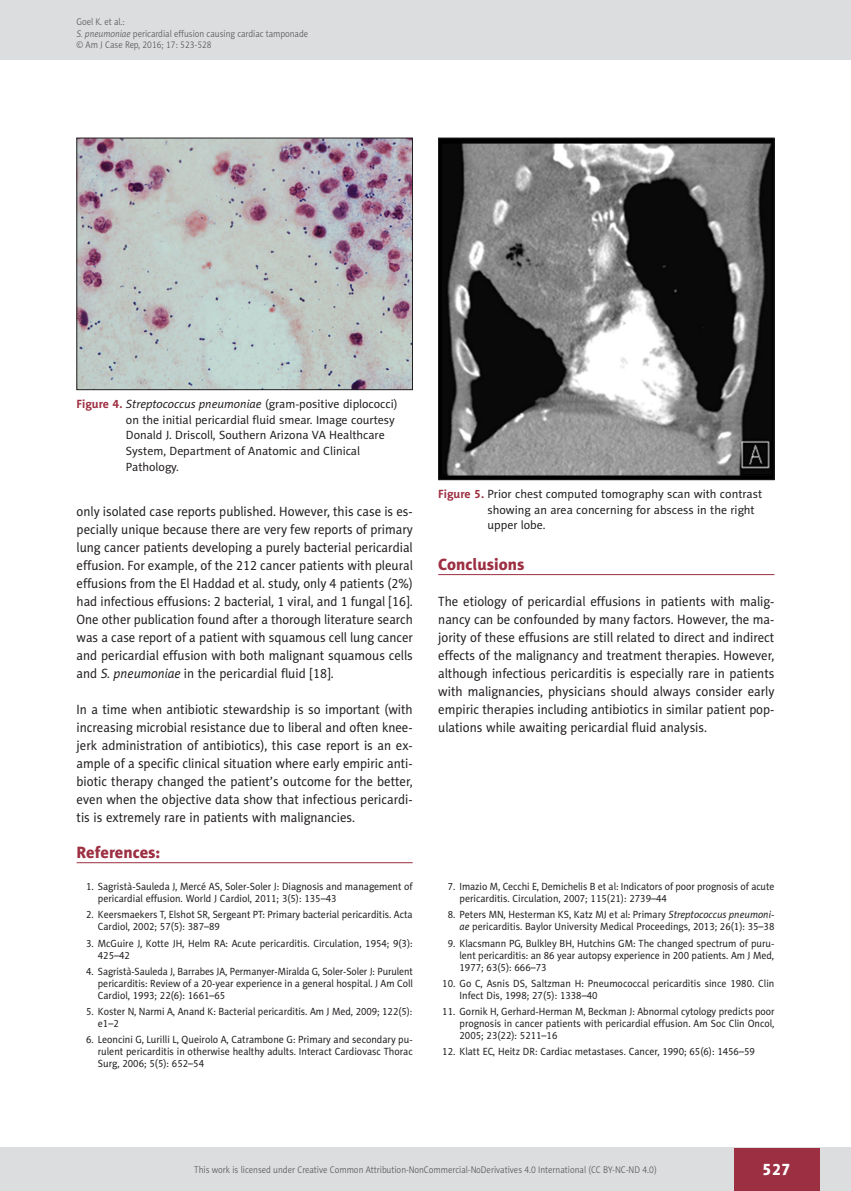
<style>
.page{position:relative;width:851px;height:1191px;background:#fff}
.page>*{position:absolute;margin:0;border:0;box-sizing:border-box;transform-origin:0 0}
.AJCR_Headline_1{font:16.5px "Naomi Sans EFN Heavy";color:#9d2f42}
.AJCR_Referencje_Tytu{font:16.5px "Naomi Sans EFN Heavy";color:#9d2f42}
.t1{font:16.5px "Naomi Sans EFN Heavy";color:#fff}
.AJCR_Body{font:13.5px/18px "Naomi Sans EFN";color:#231f20;text-align:justify;scale:.95 1}
.AJCR_Rycina_tytul{font:12px/15.8px "Naomi Sans EFN";color:#231f20}
.AJCR_Referencje_punk{font:10.5px/12px "Naomi Sans EFN";color:#231f20;scale:.95 1}
.AJCR_Referencje_punk-2{font:10.5px/12px "Naomi Sans EFN";color:#231f20;scale:.94 1}
.AJCR_Referencje_punk-3{font:10.5px/12px "Naomi Sans EFN";color:#231f20;text-align:justify;scale:.93 1}
.t2{font:9.75px/11.2px "Naomi Sans EFN Light";color:#57585a;scale:.9 1}
.s1{font-style:italic}
.s2{font-weight:700;color:#9d2f42}
</style>
<div class="page">
<img style="left:79px;top:140px;width:331px;height:248px">
<div style="left:77px;top:138px;width:335px;height:252px;border:1px solid #231f20"></div>
<img style="left:440px;top:140px;width:332px;height:338px">
<div style="left:438px;top:138px;width:336px;height:342px;border:1px solid #231f20"></div>
<hr style="left:438px;top:574px;width:336px;height:1px;background:#9d2f42">
<hr style="left:77px;top:862px;width:335px;height:1px;background:#9d2f42">
<div style="left:0;top:1148px;width:850px;height:43px;background:#dcdddf"></div>
<div style="left:733px;top:1147px;width:86px;height:43px;background:#9d2f42"></div>
<div style="left:0;top:0;width:850px;height:60px;background:#dcdddf"></div>
<p class="t2" style="left:77px;top:16px;width:259px">Goel K. et al.:<br><span class="s1">S. pneumoniae</span> pericardial effusion causing cardiac tamponade © Am J Case Rep, 2016; 17: 523-528</p>
<p class="AJCR_Rycina_tytul" style="left:126px;top:396px;width:273px;text-indent:-49px"><span class="s2">Figure 4.</span> <span class="s1">Streptococcus pneumoniae</span> (gram-positive diplococci) on the initial pericardial fluid smear. Image courtesy Donald J. Driscoll, Southern Arizona VA Healthcare System, Department of Anatomic and Clinical Pathology.</p>
<p class="AJCR_Body" style="left:77px;top:502px;width:355px">only isolated case reports published. However, this case is es&shy;pecially unique because there are very few reports of primary lung cancer patients developing a purely bacterial pericardial effusion. For example, of the 212 cancer patients with pleural effusions from the El Haddad et al. study, only 4 patients (2%) had infectious effusions: 2 bacterial, 1 viral, and 1 fungal [16].<br>One other publication found after a thorough literature search was a case report of a patient with squamous cell lung cancer and pericardial effusion with both malignant squamous cells and <span class="s1">S. pneumoniae</span> in the pericardial fluid [18].</p>
<p class="AJCR_Body" style="left:77px;top:700px;width:355px">In a time when antibiotic stewardship is so important (with increasing microbial resistance due to liberal and often knee&shy;jerk administration of antibiotics), this case report is an ex&shy;ample of a specific clinical situation where early empiric anti&shy;biotic therapy changed the patient’s outcome for the better, even when the objective data show that infectious pericardi&shy;tis is extremely rare in patients with malignancies.</p>
<p class="AJCR_Referencje_Tytu" style="left:77px;top:842px;width:85px">References:</p>
<p class="AJCR_Referencje_punk" style="left:98px;top:880px;width:333px;text-indent:-12px">1. Sagristà-Sauleda J, Mercé AS, Soler-Soler J: Diagnosis and management of pericardial effusion. World J Cardiol, 2011; 3(5): 135–43</p>
<p class="AJCR_Referencje_punk" style="left:98px;top:909px;width:333px;text-indent:-12px">2. Keersmaekers T, Elshot SR, Sergeant PT: Primary bacterial pericarditis. Acta<br>Cardiol, 2002; 57(5): 387–89</p>
<p class="AJCR_Referencje_punk" style="left:98px;top:937px;width:333px;text-indent:-12px">3. McGuire J, Kotte JH, Helm RA: Acute pericarditis. Circulation, 1954; 9(3):<br>425–42</p>
<p class="AJCR_Referencje_punk-3" style="left:98px;top:965px;width:340px;text-indent:-12px">4. Sagristà-Sauleda J, Barrabes JA, Permanyer-Miralda G, Soler-Soler J: Purulent pericarditis: Review of a 20-year experience in a general hospital. J Am Coll Cardiol, 1993; 22(6): 1661–65</p>
<p class="AJCR_Referencje_punk" style="left:98px;top:1005px;width:332px;text-indent:-12px">5. Koster N, Narmi A, Anand K: Bacterial pericarditis. Am J Med, 2009; 122(5): e1–2</p>
<p class="AJCR_Referencje_punk" style="left:98px;top:1034px;width:333px;text-align:justify;text-indent:-12px">6. Leoncini G, Lurilli L, Queirolo A, Catrambone G: Primary and secondary pu&shy;rulent pericarditis in otherwise healthy adults. Interact Cardiovasc Thorac Surg, 2006; 5(5): 652–54</p>
<p class="AJCR_Rycina_tytul" style="left:487px;top:486px;width:276px;text-indent:-49px"><span class="s2">Figure 5.</span> Prior chest computed tomography scan with contrast showing an area concerning for abscess in the right upper lobe.</p>
<p class="AJCR_Headline_1" style="left:438px;top:554px;width:88px">Conclusions</p>
<p class="AJCR_Body" style="left:438px;top:592px;width:355px">The etiology of pericardial effusions in patients with malig&shy;nancy can be confounded by many factors. However, the ma&shy;jority of these effusions are still related to direct and indirect effects of the malignancy and treatment therapies. However, although infectious pericarditis is especially rare in patients with malignancies, physicians should always consider early empiric therapies including antibiotics in similar patient pop&shy;ulations while awaiting pericardial fluid analysis.</p>
<p class="AJCR_Referencje_punk-2" style="left:459px;top:880px;width:336px;text-indent:-12px">7. Imazio M, Cecchi E, Demichelis B et al: Indicators of poor prognosis of acute pericarditis. Circulation, 2007; 115(21): 2739–44</p>
<p class="AJCR_Referencje_punk" style="left:447px;top:909px;width:345px;text-align:right">8. Peters MN, Hesterman KS, Katz MJ et al: Primary <span class="s1">Streptococcus pneumoni&shy;ae</span> pericarditis. Baylor University Medical Proceedings, 2013; 26(1): 35–38</p>
<p class="AJCR_Referencje_punk" style="left:459px;top:937px;width:333px;text-align:justify;text-indent:-12px">9. Klacsmann PG, Bulkley BH, Hutchins GM: The changed spectrum of puru&shy;lent pericarditis: an 86 year autopsy experience in 200 patients. Am J Med, 1977; 63(5): 666–73</p>
<p class="AJCR_Referencje_punk" style="left:459px;top:977px;width:333px;text-indent:-17px">10. Go C, Asnis DS, Saltzman H: Pneumococcal pericarditis since 1980. Clin<br>Infect Dis, 1998; 27(5): 1338–40</p>
<p class="AJCR_Referencje_punk-2" style="left:459px;top:1005px;width:336px;text-align:justify;text-indent:-17px">11. Gornik H, Gerhard-Herman M, Beckman J: Abnormal cytology predicts poor prognosis in cancer patients with pericardial effusion. Am Soc Clin Oncol, 2005; 23(22): 5211–16</p>
<p class="AJCR_Referencje_punk" style="left:442px;top:1046px;width:330px">12. Klatt EC, Heitz DR: Cardiac metastases. Cancer, 1990; 65(6): 1456–59</p>
<p class="t2" style="left:194px;top:1164px;width:515px">This work is licensed under Creative Common Attribution-NonCommercial-NoDerivatives 4.0 International (CC BY-NC-ND 4.0)</p>
<p class="t1" style="left:762px;top:1159px;width:30px">527</p>
</div>
